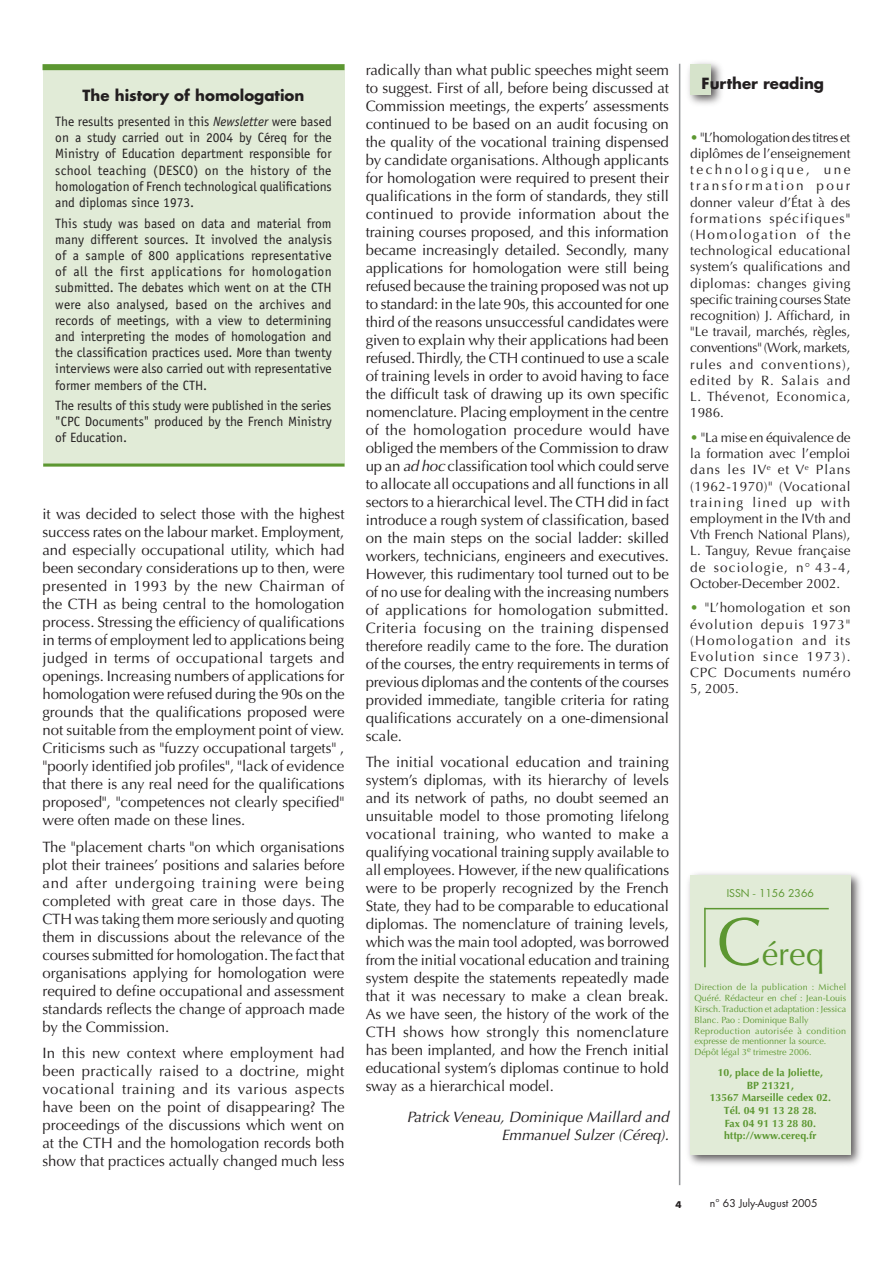
<style>
.page{position:relative;width:893px;height:1263px;background:#fff}
.page>*{position:absolute;margin:0;border:0;box-sizing:border-box;transform-origin:0 0}
.t1{font:33px "Optima";color:#5c9731}
.t2{font:15px/18px "Optima";letter-spacing:-.005em;color:#231f20;text-align:justify}
.t3{font:italic 15px/18px "Optima";color:#231f20;text-align:right}
.t4{font:700 15px "Futura";color:#231f20}
.t5{font:13.5px/16.2px "Officina Sans";color:#231f20;text-align:justify}
.t6{font:13.5px/16.2px "Optima";letter-spacing:.05em;color:#231f20;text-align:justify}
.t7{font:700 10.5px/12.6px "Optima";color:#5c9731;text-align:center}
.t8{font:10.5px "Futura";color:#231f20}
.t9{font:10.5px "Futura";color:#5c9731}
.t10{font:9px/10.8px "Optima";color:#5c9731}
.t11{font:700 9px "Futura";color:#231f20}
.s1{font-style:italic}
.s2{color:#5c9731}
.s3{font-family:"Optima"}
.s4{font-size:67.5px}
</style>
<div class="page">
<div style="left:685px;top:869px;width:179px;height:300px;background:#231f20;opacity:.75"></div>
<div style="left:690px;top:875px;width:160px;height:279px;background:#e1ebd7"></div>
<hr style="left:704px;top:908px;width:2px;height:59px;background:#5c9731">
<hr style="left:705px;top:908px;width:124px;height:1px;background:#5c9731">
<hr style="left:679px;top:64px;width:1px;height:1121px;background:#939598">
<div style="left:43px;top:64px;width:301px;height:403px;background:#e1ebd7"></div>
<div style="left:43px;top:64px;width:301px;height:6px;background:#5c9731"></div>
<hr style="left:43px;top:463px;width:301px;height:3px;background:#5c9731">
<div style="left:685px;top:58px;width:40px;height:50px;background:#231f20;opacity:.75"></div>
<div style="left:690px;top:64px;width:21px;height:30px;background:#d6e3cb"></div>
<p class="t4" style="left:83px;top:85px;width:223px">The history of homologation</p>
<p class="t5" style="left:55px;top:113px;width:278px">The results presented in this <span class="s1">Newsletter</span> were based on a study carried out in 2004 by Céreq for the Ministry of Education department responsible for school teaching (DESCO) on the history of the homologation of French technological qualifications and diplomas since 1973.</p>
<p class="t5" style="left:55px;top:215px;width:278px">This study was based on data and material from many different sources. It involved the analysis of a sample of 800 applications representative of all the first applications for homologation submitted. The debates which went on at the CTH were also analysed, based on the archives and records of meetings, with a view to determining and interpreting the modes of homologation and the classification practices used. More than twenty interviews were also carried out with representative former members of the CTH.</p>
<p class="t5" style="left:55px;top:397px;width:278px">The results of this study were published in the series "CPC Documents" produced by the French Ministry of Education.</p>
<p class="t2" style="left:43px;top:505px;width:304px">it was decided to select those with the highest success rates on the labour market. Employment, and especially occupational utility, which had been secondary considerations up to then, were presented in 1993 by the new Chairman of the CTH as being central to the homologation process. Stressing the efficiency of qualifications in terms of employment led to applications being judged in terms of occupational targets and openings. Increasing numbers of applications for homologation were refused during the 90s on the grounds that the qualifications proposed were not suitable from the employment point of view.<br>Criticisms such as "fuzzy occupational targets" , "poorly identified job profiles", "lack of evidence that there is any real need for the qualifications proposed", "competences not clearly specified" were often made on these lines.</p>
<p class="t2" style="left:43px;top:838px;width:303px">The "placement charts "on which organisations plot their trainees’ positions and salaries before and after undergoing training were being completed with great care in those days. The CTH was taking them more seriously and quoting them in discussions about the relevance of the courses submitted for homologation. The fact that organisations applying for homologation were required to define occupational and assessment standards reflects the change of approach made by the Commission.</p>
<p class="t2" style="left:43px;top:1044px;width:304px">In this new context where employment had been practically raised to a doctrine, might vocational training and its various aspects have been on the point of disappearing? The proceedings of the discussions which went on at the CTH and the homologation records both show that practices actually changed much less</p>
<p class="t2" style="left:366px;top:61px;width:305px">radically than what public speeches might seem to suggest. First of all, before being discussed at Commission meetings, the experts’ assessments continued to be based on an audit focusing on the quality of the vocational training dispensed by candidate organisations. Although applicants for homologation were required to present their qualifications in the form of standards, they still continued to provide information about the training courses proposed, and this information became increasingly detailed. Secondly, many applications for homologation were still being refused because the training proposed was not up to standard: in the late 90s, this accounted for one third of the reasons unsuccessful candidates were given to explain why their applications had been refused. Thirdly, the CTH continued to use a scale of training levels in order to avoid having to face the difficult task of drawing up its own specific nomenclature. Placing employment in the centre of the homologation procedure would have obliged the members of the Commission to draw up an <span class="s1">ad hoc</span> classification tool which could serve to allocate all occupations and all functions in all sectors to a hierarchical level. The CTH did in fact introduce a rough system of classification, based on the main steps on the social ladder: skilled workers, technicians, engineers and executives.<br>However, this rudimentary tool turned out to be of no use for dealing with the increasing numbers of applications for homologation submitted.<br>Criteria focusing on the training dispensed therefore readily came to the fore. The duration of the courses, the entry requirements in terms of previous diplomas and the contents of the courses provided immediate, tangible criteria for rating qualifications accurately on a one-dimensional scale.</p>
<p class="t2" style="left:366px;top:753px;width:305px">The initial vocational education and training system’s diplomas, with its hierarchy of levels and its network of paths, no doubt seemed an unsuitable model to those promoting lifelong vocational training, who wanted to make a qualifying vocational training supply available to all employees. However, if the new qualifications were to be properly recognized by the French State, they had to be comparable to educational diplomas. The nomenclature of training levels, which was the main tool adopted, was borrowed from the initial vocational education and training system despite the statements repeatedly made that it was necessary to make a clean break.<br>As we have seen, the history of the work of the CTH shows how strongly this nomenclature has been implanted, and how the French initial educational system’s diplomas continue to hold sway as a hierarchical model.</p>
<p class="t3" style="left:407px;top:1108px;width:264px">Patrick Veneau, Dominique Maillard and<br>Emmanuel Sulzer (Céreq).</p>
<p class="t4" style="left:702px;top:73px;width:124px">Further reading</p>
<p class="t6" style="left:690px;top:129px;width:162px"><span class="s2">•</span>"L’homologation des titres et diplômes de l’enseignement technologique, une transformation pour donner valeur d’État à des formations spécifiques" (Homologation of the technological educational system’s qualifications and diplomas: changes giving specific training courses State recognition) J. Affichard, in "Le travail, marchés, règles, conventions" (Work, markets, rules and conventions), edited by R. Salais and L. Thévenot, Economica, 1986.</p>
<p class="t6" style="left:690px;top:429px;width:162px"><span class="s2">•</span> "La mise en équivalence de la formation avec l’emploi dans les IV<sup>e</sup> et V<sup>e</sup> Plans (1962-1970)" (Vocational training lined up with employment in the IVth and Vth French National Plans), L. Tanguy, Revue française de sociologie, n° 43-4, October-December 2002.</p>
<p class="t6" style="left:690px;top:600px;width:162px"><span class="s2">•</span> "L’homologation et son évolution depuis 1973" (Homologation and its Evolution since 1973).<br>CPC Documents numéro 5, 2005.</p>
<p class="t9" style="left:727px;top:886px;width:89px">ISSN <span class="s3">-</span> 1156 2366</p>
<h1 class="t1" style="left:717px;top:934px;width:109px"><span class="s4">C</span>éreq</h1>
<p class="t10" style="left:694px;top:982px;width:153px">Direction de la publication : Michel Quéré. Rédacteur en chef : Jean-Louis Kirsch. Traduction et adaptation : Jessica Blanc. Pao : Dominique Bally Reproduction autorisée à condition expresse de mentionner la source.<br>Dépôt légal 3<sup>e</sup> trimestre 2006.</p>
<p class="t7" style="left:710px;top:1066px;width:123px">10, place de la Joliette,<br>BP 21321,<br>13567 Marseille cedex 02.<br>Tél. 04 91 13 28 28.<br>Fax 04 91 13 28 80. http://www.cereq.fr</p>
<p class="t11" style="left:675px;top:1198px;width:8px">4</p>
<p class="t8" style="left:710px;top:1196px;width:109px">n° 63 July-August 2005</p>
</div>
